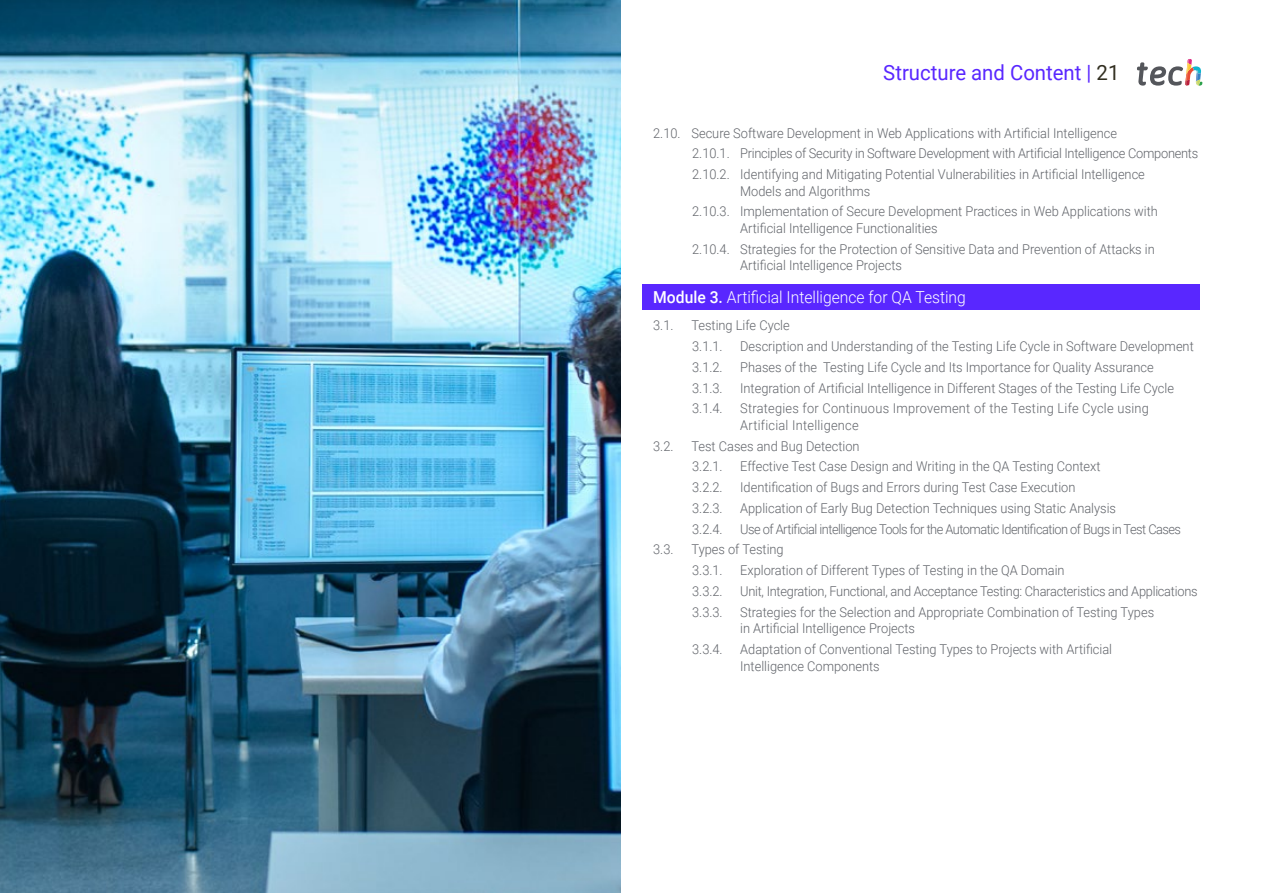
<style>
.page{position:relative;width:1263px;height:893px;background:#fff}
.page>*{position:absolute;margin:0;border:0;box-sizing:border-box;transform-origin:0 0}
.t1{font:21px "Roboto";color:#5927ff}
.t2{font:300 16.5px "Roboto";color:#fff;scale:.95 1}
.t3{font:300 13.5px/20.7px "Roboto";color:#61646a;scale:.95 1}
.t4{font:300 13.5px/16.5px "Roboto";letter-spacing:.02em;color:#61646a;scale:.95 1}
.t5{font:300 13.5px "Roboto";letter-spacing:-.02em;color:#61646a;scale:.95 1}
.t6{font:300 13.5px "Roboto";letter-spacing:-.04em;color:#61646a;scale:.95 1}
.s1{color:#312e20}
.s2{font-weight:500}
</style>
<div class="page">
<div style="left:642px;top:285px;width:557px;height:25px;background:#5927ff"></div>
<img style="left:0;top:0;width:621px;height:893px">
<svg style="left:1137px;top:59px;width:65px;height:27px"></svg>
<h1 class="t1" style="left:883px;top:57px;width:238px">Structure and Content | <span class="s1">21</span></h1>
<p class="t3" style="left:692px;top:122px;width:534px;text-indent:-39px">2.10. Secure Software Development in Web Applications with Artificial Intelligence<br>2.10.1. Principles of Security in Software Development with Artificial Intelligence Components<br>2.10.2. Identifying and Mitigating Potential Vulnerabilities in Artificial Intelligence</p>
<p class="t3" style="left:692px;top:180px;width:492px;text-indent:48px">Models and Algorithms<br>2.10.3. Implementation of Secure Development Practices in Web Applications with</p>
<p class="t3" style="left:692px;top:217px;width:488px;text-indent:48px">Artificial Intelligence Functionalities<br>2.10.4. Strategies for the Protection of Sensitive Data and Prevention of Attacks in</p>
<p class="t3" style="left:740px;top:255px;width:172px">Artificial Intelligence Projects</p>
<p class="t2" style="left:653px;top:286px;width:331px"><span class="s2">Module 3.</span> Artificial Intelligence for QA Testing</p>
<p class="t3" style="left:653px;top:315px;width:23px">3.1.</p>
<p class="t3" style="left:691px;top:315px;width:105px">Testing Life Cycle<br>3.1.1.</p>
<p class="t3" style="left:740px;top:336px;width:479px">Description and Understanding of the Testing Life Cycle in Software Development</p>
<p class="t3" style="left:692px;top:356px;width:34px">3.1.2.</p>
<p class="t3" style="left:740px;top:356px;width:437px">Phases of the Testing Life Cycle and Its Importance for Quality Assurance</p>
<p class="t3" style="left:692px;top:377px;width:34px">3.1.3.</p>
<p class="t3" style="left:740px;top:377px;width:458px">Integration of Artificial Intelligence in Different Stages of the Testing Life Cycle</p>
<p class="t3" style="left:692px;top:398px;width:34px">3.1.4.</p>
<p class="t4" style="left:740px;top:400px;width:432px">Strategies for Continuous Improvement of the Testing Life Cycle using<br>Artificial Intelligence</p>
<p class="t3" style="left:653px;top:435px;width:23px">3.2.</p>
<p class="t3" style="left:691px;top:435px;width:179px">Test Cases and Bug Detection<br>3.2.1.</p>
<p class="t3" style="left:740px;top:456px;width:381px">Effective Test Case Design and Writing in the QA Testing Context</p>
<p class="t3" style="left:692px;top:477px;width:34px">3.2.2.</p>
<p class="t3" style="left:740px;top:477px;width:354px">Identification of Bugs and Errors during Test Case Execution</p>
<p class="t3" style="left:692px;top:497px;width:34px">3.2.3.</p>
<p class="t3" style="left:740px;top:497px;width:397px">Application of Early Bug Detection Techniques using Static Analysis</p>
<p class="t3" style="left:692px;top:518px;width:34px">3.2.4.</p>
<p class="t6" style="left:740px;top:519px;width:466px">Use of Artificial intelligence Tools for the Automatic Identification of Bugs in Test Cases</p>
<p class="t3" style="left:653px;top:539px;width:23px">3.3.</p>
<p class="t3" style="left:691px;top:539px;width:99px">Types of Testing<br>3.3.1.</p>
<p class="t3" style="left:740px;top:560px;width:343px">Exploration of Different Types of Testing in the QA Domain</p>
<p class="t3" style="left:692px;top:580px;width:34px">3.3.2.</p>
<p class="t5" style="left:740px;top:582px;width:483px">Unit, Integration, Functional, and Acceptance Testing: Characteristics and Applications</p>
<p class="t3" style="left:692px;top:601px;width:34px">3.3.3.</p>
<p class="t3" style="left:740px;top:603px;width:437px;line-height:16.5px">Strategies for the Selection and Appropriate Combination of Testing Types in Artificial Intelligence Projects</p>
<p class="t3" style="left:692px;top:638px;width:34px">3.3.4.</p>
<p class="t3" style="left:740px;top:640px;width:393px;line-height:16.5px">Adaptation of Conventional Testing Types to Projects with Artificial<br>Intelligence Components</p>
</div>
